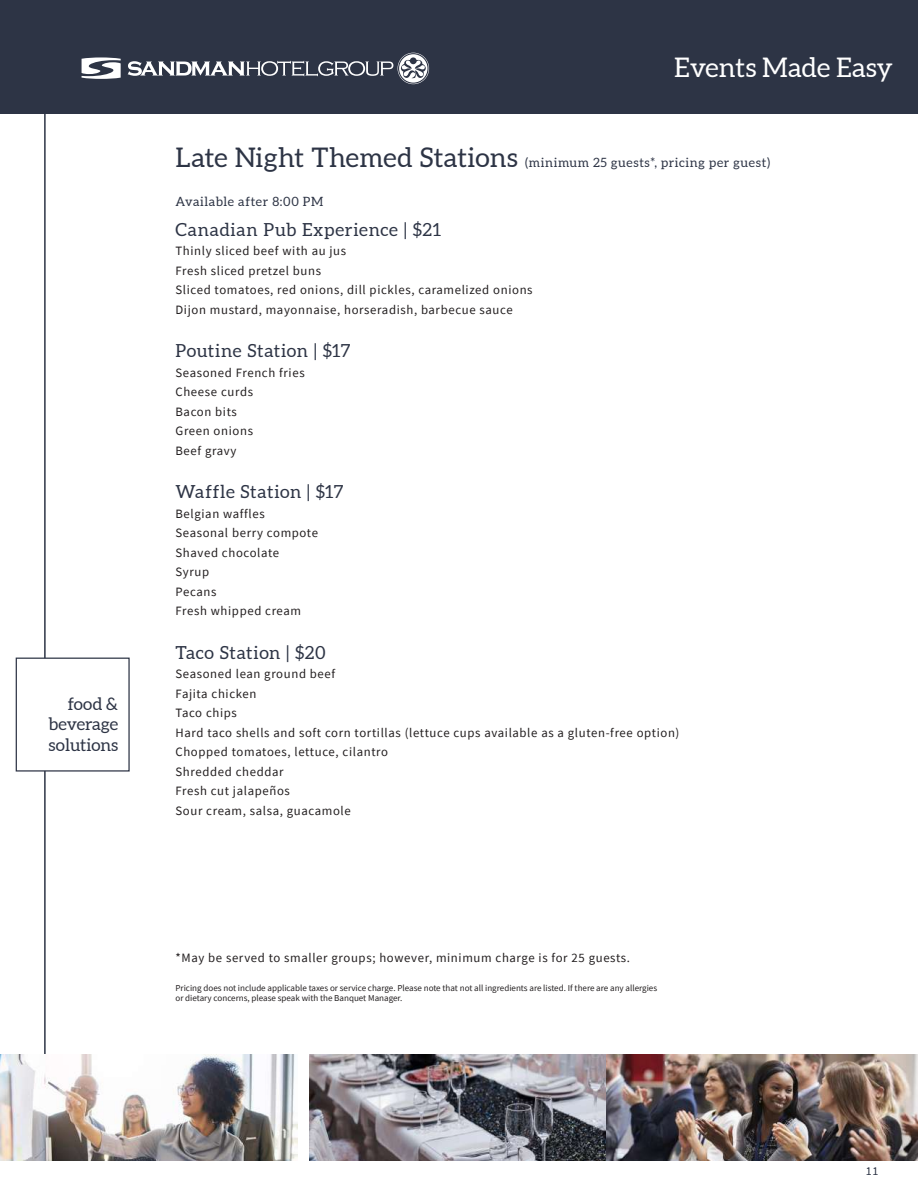
<style>
.page{position:relative;width:918px;height:1188px;background:#fff}
.page>*{position:absolute;margin:0;border:0;box-sizing:border-box;transform-origin:0 0}
.t1{font:27px "Aleo";color:#fff}
.t2{font:18px "Aleo";letter-spacing:.04em;color:#2d3445}
.t3{font:17.25px/20.7px "Aleo";color:#2d3445;text-align:justify}
.t4{font:12.75px/19.5px "Source Sans Pro";letter-spacing:.05em;color:#231f20}
.t5{font:12.75px "Aleo";letter-spacing:.05em;color:#2d3445}
.t6{font:12px "Source Sans Pro";color:#2d3445}
.t7{font:9px/10.8px "Source Sans Pro";color:#231f20}
.s1{font-size:27px}
</style>
<div class="page">
<div style="left:0;top:0;width:918px;height:114px;background:#2d3445"></div>
<hr style="left:44px;top:113px;width:2px;height:1048px;background:#2d3445">
<div style="left:16px;top:658px;width:114px;height:114px;background:#fff;border:1px solid #2d3445"></div>
<img style="left:309px;top:1054px;width:609px;height:107px">
<img style="left:0;top:1055px;width:297px;height:106px">
<svg style="left:128px;top:53px;width:301px;height:31px"></svg>
<svg style="left:82px;top:57px;width:39px;height:22px"></svg>
<h3 class="t3" style="left:48px;top:694px;width:71px;text-indent:19px">food &amp; beverage solutions</h3>
<h1 class="t1" style="left:674px;top:52px;width:220px">Events Made Easy</h1>
<p class="t5" style="left:176px;top:155px;width:596px"><span class="s1">Late Night Themed Stations</span> (minimum 25 guests*, pricing per guest)</p>
<p class="t5" style="left:176px;top:195px;width:149px">Available after 8:00 PM</p>
<h2 class="t2" style="left:176px;top:219px;width:267px">Canadian Pub Experience | $21</h2>
<p class="t4" style="left:176px;top:241px;width:359px">Thinly sliced beef with au jus<br>Fresh sliced pretzel buns<br>Sliced tomatoes, red onions, dill pickles, caramelized onions Dijon mustard, mayonnaise, horseradish, barbecue sauce</p>
<h2 class="t2" style="left:176px;top:341px;width:177px">Poutine Station | $17</h2>
<p class="t4" style="left:176px;top:363px;width:131px">Seasoned French fries<br>Cheese curds<br>Bacon bits<br>Green onions<br>Beef gravy</p>
<h2 class="t2" style="left:176px;top:482px;width:170px">Waffle Station | $17</h2>
<p class="t4" style="left:176px;top:504px;width:144px">Belgian waffles<br>Seasonal berry compote<br>Shaved chocolate<br>Syrup<br>Pecans<br>Fresh whipped cream</p>
<h2 class="t2" style="left:176px;top:642px;width:152px">Taco Station | $20</h2>
<p class="t4" style="left:176px;top:664px;width:506px">Seasoned lean ground beef<br>Fajita chicken<br>Taco chips<br>Hard taco shells and soft corn tortillas (lettuce cups available as a gluten-free option)<br>Chopped tomatoes, lettuce, cilantro<br>Shredded cheddar<br>Fresh cut jalapeños<br>Sour cream, salsa, guacamole</p>
<p class="t4" style="left:176px;top:948px;width:456px">*May be served to smaller groups; however, minimum charge is for 25 guests.</p>
<p class="t7" style="left:176px;top:982px;width:483px">Pricing does not include applicable taxes or service charge. Please note that not all ingredients are listed. If there are any allergies or dietary concerns, please speak with the Banquet Manager.</p>
<p class="t6" style="left:866px;top:1164px;width:14px">11</p>
</div>
